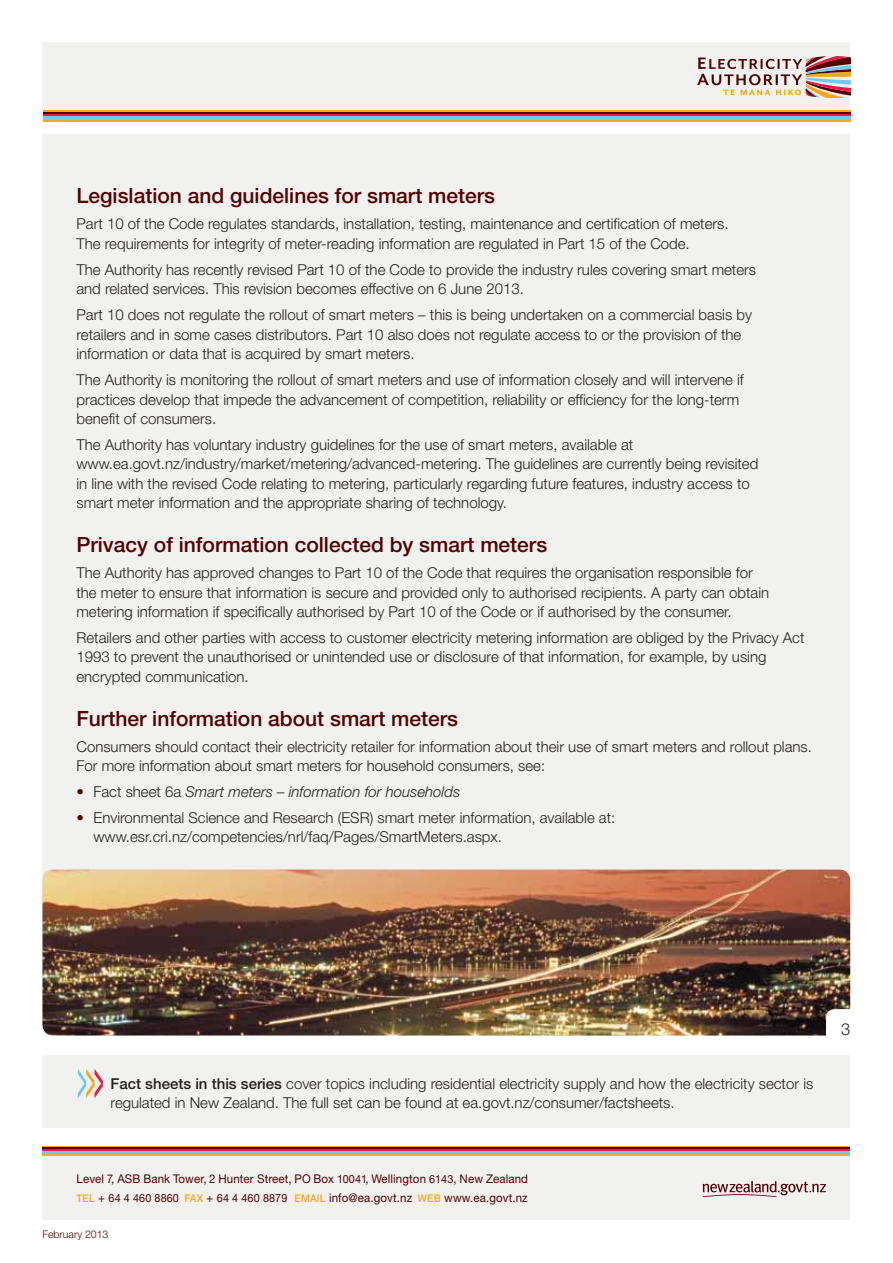
<style>
.page{position:relative;width:893px;height:1263px;background:#fff}
.page>*{position:absolute;margin:0;border:0;box-sizing:border-box;transform-origin:0 0}
.t1{font:500 21px "Helvetica Neue";color:#540000}
.t2{font:300 16.5px "Helvetica Neue";color:#231f20}
.t3{font:300 15px/19.5px "Helvetica Neue";color:#231f20}
.t4{font:italic 300 15px "Helvetica Neue";color:#231f20}
.t5{font:12px/18.6px "Helvetica Neue";letter-spacing:.01em;color:#540000;scale:.96 1}
.t6{font:300 10.5px "Helvetica Neue";color:#540000}
.s1{font-style:normal;color:#540000}
.s2{font-style:normal}
.s3{color:#540000}
.s4{font-weight:500}
.s5{font-size:11.25px}
.s6{font-weight:500;font-size:10.5px;color:#faa61a}
</style>
<div class="page">
<div style="left:43px;top:43px;width:807px;height:67px;background:#f1f1ef"></div>
<svg style="left:697px;top:56px;width:153px;height:42px"></svg>
<hr style="left:43px;top:110px;width:807px;height:2px;background:#faa61a">
<hr style="left:43px;top:112px;width:807px;height:3px;background:#540000">
<hr style="left:43px;top:114px;width:807px;height:2px;background:#ed1846">
<hr style="left:43px;top:116px;width:807px;height:4px;background:#70c9f1">
<hr style="left:43px;top:120px;width:807px;height:1px;background:#faa61a">
<div style="left:43px;top:134px;width:807px;height:892px;background:#f1f1ef"></div>
<div style="left:43px;top:1155px;width:807px;height:65px;background:#f1f1ef"></div>
<svg style="left:703px;top:1181px;width:123px;height:16px"></svg>
<hr style="left:43px;top:1147px;width:807px;height:1px;background:#faa61a">
<hr style="left:43px;top:1148px;width:807px;height:2px;background:#540000">
<hr style="left:43px;top:1150px;width:807px;height:1px;background:#ed1846">
<hr style="left:43px;top:1151px;width:807px;height:4px;background:#70c9f1">
<hr style="left:43px;top:1154px;width:807px;height:1px;background:#faa61a">
<div style="left:43px;top:1055px;width:807px;height:73px;background:#f1f1ef"></div>
<svg style="left:78px;top:1069px;width:25px;height:29px"></svg>
<img style="left:43px;top:870px;width:807px;height:165px">
<svg style="left:826px;top:1009px;width:24px;height:26px"></svg>
<h1 class="t1" style="left:76px;top:183px;width:420px">Legislation and guidelines for smart meters</h1>
<p class="t3" style="left:76px;top:214px;width:654px">Part 10 of the Code regulates standards, installation, testing, maintenance and certification of meters.<br>The requirements for integrity of meter-reading information are regulated in Part 15 of the Code.</p>
<p class="t3" style="left:76px;top:259px;width:681px">The Authority has recently revised Part 10 of the Code to provide the industry rules covering smart meters and related services. This revision becomes effective on 6 June 2013.</p>
<p class="t3" style="left:76px;top:305px;width:677px">Part 10 does not regulate the rollout of smart meters – this is being undertaken on a commercial basis by retailers and in some cases distributors. Part 10 also does not regulate access to or the provision of the information or data that is acquired by smart meters.</p>
<p class="t3" style="left:76px;top:370px;width:669px">The Authority is monitoring the rollout of smart meters and use of information closely and will intervene if practices develop that impede the advancement of competition, reliability or efficiency for the long-term benefit of consumers.</p>
<p class="t3" style="left:76px;top:434px;width:683px">The Authority has voluntary industry guidelines for the use of smart meters, available at www.ea.govt.nz/industry/market/metering/advanced-metering. The guidelines are currently being revisited in line with the revised Code relating to metering, particularly regarding future features, industry access to smart meter information and the appropriate sharing of technology.</p>
<h1 class="t1" style="left:76px;top:532px;width:472px">Privacy of information collected by smart meters</h1>
<p class="t3" style="left:76px;top:563px;width:694px">The Authority has approved changes to Part 10 of the Code that requires the organisation responsible for the meter to ensure that information is secure and provided only to authorised recipients. A party can obtain metering information if specifically authorised by Part 10 of the Code or if authorised by the consumer.</p>
<p class="t3" style="left:76px;top:627px;width:729px">Retailers and other parties with access to customer electricity metering information are obliged by the Privacy Act<br>1993 to prevent the unauthorised or unintended use or disclosure of that information, for example, by using encrypted communication.</p>
<h1 class="t1" style="left:76px;top:706px;width:383px">Further information about smart meters</h1>
<p class="t3" style="left:76px;top:736px;width:737px">Consumers should contact their electricity retailer for information about their use of smart meters and rollout plans.<br>For more information about smart meters for household consumers, see:</p>
<p class="t4" style="left:76px;top:783px;width:385px"><span class="s1">•</span> <span class="s2">Fact sheet 6a</span> Smart meters – information for households</p>
<p class="t3" style="left:93px;top:807px;width:523px;text-indent:-17px"><span class="s3">•</span> Environmental Science and Research (ESR) smart meter information, available at: www.esr.cri.nz/competencies/nrl/faq/Pages/SmartMeters.aspx.</p>
<p class="t3" style="left:111px;top:1073px;width:704px"><span class="s4">Fact sheets in this series</span> cover topics including residential electricity supply and how the electricity sector is regulated in New Zealand. The full set can be found at ea.govt.nz/consumer/factsheets.</p>
<p class="t5" style="left:77px;top:1170px;width:472px">Level 7, ASB Bank Tower, 2 Hunter Street, PO Box <span class="s5">10041</span>, Wellington <span class="s5">6143</span>, New Zealand<br><span class="s6">TEL</span> + <span class="s5">64 4 460 8860</span> <span class="s6">FAX</span> + <span class="s5">64 4 460 8879</span> <span class="s6">email</span> info@ea.govt.nz <span class="s6">WEB</span> www.ea.govt.nz</p>
<p class="t6" style="left:43px;top:1227px;width:67px">February 2013</p>
<p class="t2" style="left:841px;top:1019px;width:11px">3</p>
</div>
